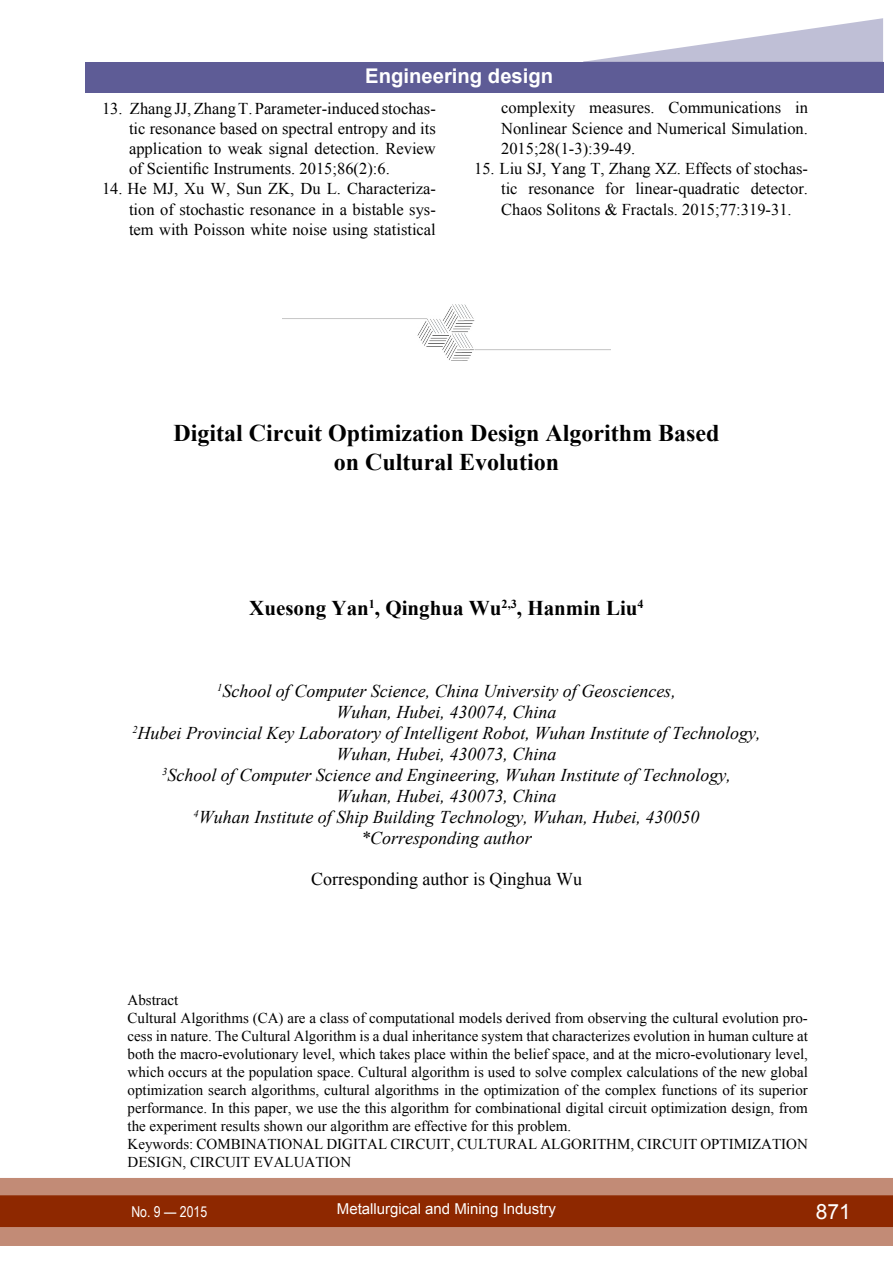
<style>
.page{position:relative;width:893px;height:1263px;background:#fff}
.page>*{position:absolute;margin:0;border:0;box-sizing:border-box;transform-origin:0 0}
.t1{font:700 24px/28.5px "Times New Roman";color:#000;text-align:center}
.t2{font:700 21px "Times New Roman";color:#000}
.t3{font:21px "Arial";color:#fff}
.t4{font:700 20.25px "Arial";color:#fff}
.t5{font:italic 18px/21px "Times New Roman";color:#000;text-align:center}
.t6{font:18px "Times New Roman";color:#000}
.t7{font:16.5px/20.2px "Times New Roman";color:#000;text-align:justify}
.t8{font:15px/18px "Times New Roman";color:#000}
.t9{font:15px "Arial";color:#fff}
.t10{font:15px "Arial Narrow";color:#fff}
</style>
<div class="page">
<div style="left:0;top:1178px;width:893px;height:68px;background:#c28b76"></div>
<div style="left:0;top:1195px;width:893px;height:32px;background:#8e2800;border:2px solid #8e2800"></div>
<div style="left:85px;top:62px;width:798px;height:30px;background:#5e5c96"></div>
<svg style="left:583px;top:18px;width:300px;height:44px"></svg>
<img style="left:283px;top:305px;width:327px;height:55px">
<h3 class="t4" style="left:365px;top:62px;width:189px">Engineering design</h3>
<p class="t7" style="left:129px;top:98px;width:308px;text-indent:-27px">13. Zhang JJ, Zhang T. Parameter-induced stochas&shy;tic resonance based on spectral entropy and its application to weak signal detection. Review of Scientific Instruments. 2015;86(2):6.</p>
<p class="t7" style="left:129px;top:179px;width:308px;text-indent:-27px">14. He MJ, Xu W, Sun ZK, Du L. Characteriza&shy;tion of stochastic resonance in a bistable sys&shy;tem with Poisson white noise using statistical</p>
<p class="t7" style="left:501px;top:98px;width:308px">complexity measures. Communications in Nonlinear Science and Numerical Simulation.<br>2015;28(1-3):39-49.</p>
<p class="t7" style="left:501px;top:158px;width:308px;text-indent:-27px">15. Liu SJ, Yang T, Zhang XZ. Effects of stochas&shy;tic resonance for linear-quadratic detector.<br>Chaos Solitons &amp; Fractals. 2015;77:319-31.</p>
<h1 class="t1" style="left:173px;top:418px;width:547px">Digital Circuit Optimization Design Algorithm Based on Cultural Evolution</h1>
<h2 class="t2" style="left:249px;top:594px;width:396px">Xuesong Yan<sup>1</sup>, Qinghua Wu<sup>2,3</sup>, Hanmin Liu<sup>4</sup></h2>
<p class="t5" style="left:132px;top:680px;width:630px"><sup>1</sup>School of Computer Science, China University of Geosciences,<br>Wuhan, Hubei, 430074, China<br><sup>2</sup>Hubei Provincial Key Laboratory of Intelligent Robot, Wuhan Institute of Technology, Wuhan, Hubei, 430073, China<br><sup>3</sup>School of Computer Science and Engineering, Wuhan Institute of Technology, Wuhan, Hubei, 430073, China<br><sup>4</sup>Wuhan Institute of Ship Building Technology, Wuhan, Hubei, 430050 *Corresponding author</p>
<p class="t6" style="left:311px;top:867px;width:272px">Corresponding author is Qinghua Wu</p>
<p class="t8" style="left:128px;top:990px;width:682px">Abstract<br>Cultural Algorithms (CA) are a class of computational models derived from observing the cultural evolution pro&shy;cess in nature. The Cultural Algorithm is a dual inheritance system that characterizes evolution in human culture at both the macro-evolutionary level, which takes place within the belief space, and at the micro-evolutionary level, which occurs at the population space. Cultural algorithm is used to solve complex calculations of the new global optimization search algorithms, cultural algorithms in the optimization of the complex functions of its superior performance. In this paper, we use the this algorithm for combinational digital circuit optimization design, from the experiment results shown our algorithm are effective for this problem.<br>Keywords: Combinational digital</p>
<p class="t8" style="left:390px;top:1134px;width:366px">circuit , cultural algorithm, circuit optimizati</p>
<p class="t8" style="left:786px;top:1134px;width:23px">on</p>
<p class="t8" style="left:128px;top:1152px;width:225px">design, Circuit evaluation</p>
<p class="t10" style="left:131px;top:1200px;width:77px">No. 9 — 2015</p>
<p class="t9" style="left:337px;top:1199px;width:221px">Metallurgical and Mining Industry</p>
<h2 class="t3" style="left:816px;top:1197px;width:37px">871</h2>
</div>
